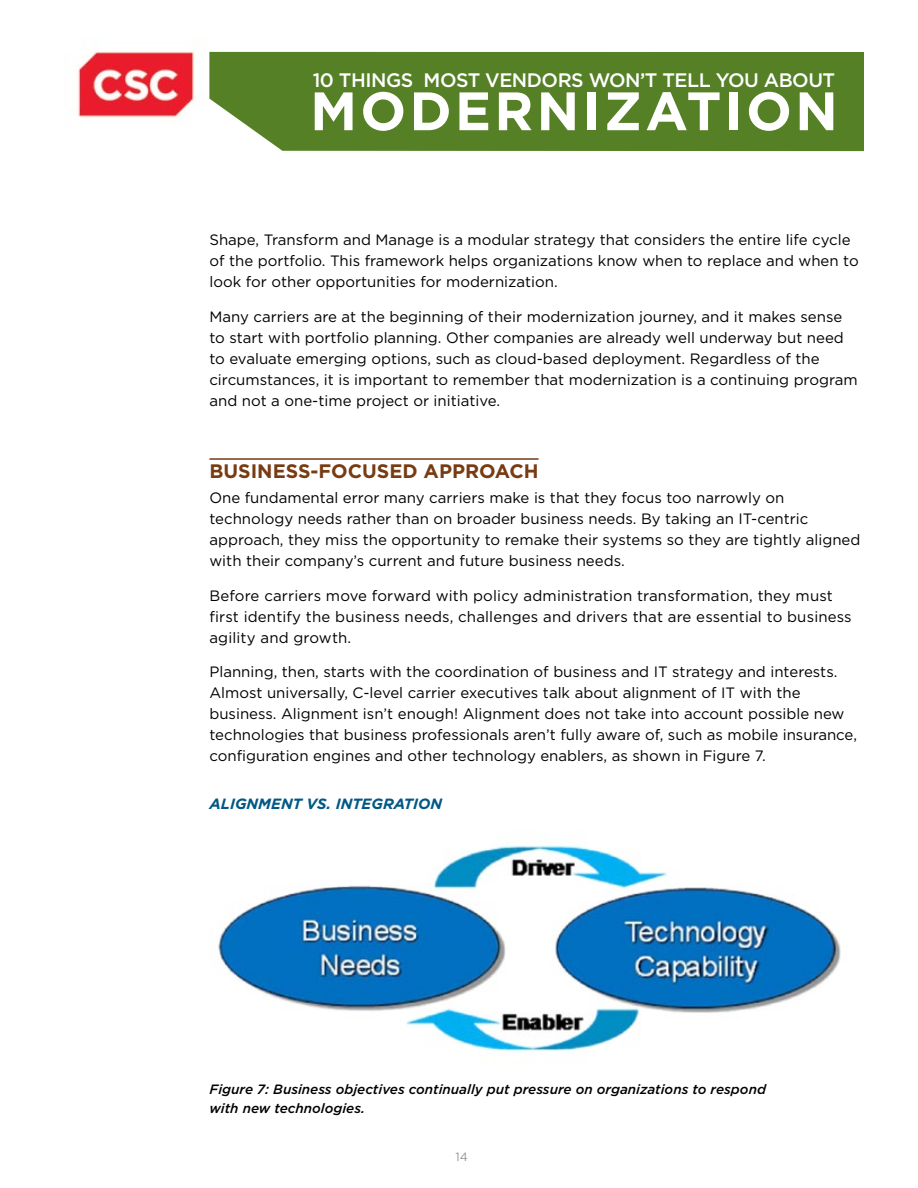
<style>
.page{position:relative;width:918px;height:1188px;background:#fff}
.page>*{position:absolute;margin:0;border:0;box-sizing:border-box;transform-origin:0 0}
.t1{font:700 54px "Gotham";letter-spacing:.06em;color:#fff}
.t2{font:500 19.5px "Gotham";letter-spacing:-.025em;color:#fff}
.subhead{font:700 19.5px "Gotham";color:#783b12}
.BODY_text{font:15px/21px "Gotham";color:#000}
.BODY_text-2{font:italic 700 14.85px "Gotham";color:#005884}
.Figure{font:italic 500 13.5px/18.9px "Gotham";color:#000}
.t3{font:12px "Gotham";color:#939598}
</style>
<div class="page">
<img style="left:77px;top:51px;width:118px;height:67px">
<div style="left:209px;top:52px;width:655px;height:99px;background:#558025"></div>
<hr style="left:209px;top:458px;width:330px;height:2px;background:#783b12">
<img style="left:218px;top:845px;width:623px;height:207px">
<h2 class="t2" style="left:313px;top:67px;width:524px">10 THINGS MOST VENDORS WON’T TELL YOU ABOUT</h2>
<h1 class="t1" style="left:310px;top:75px;width:529px">MODERNIZATION</h1>
<p class="BODY_text" style="left:209px;top:229px;width:651px">Shape, Transform and Manage is a modular strategy that considers the entire life cycle of the portfolio. This framework helps organizations know when to replace and when to look for other opportunities for modernization.</p>
<p class="BODY_text" style="left:209px;top:306px;width:650px">Many carriers are at the beginning of their modernization journey, and it makes sense to start with portfolio planning. Other companies are already well underway but need to evaluate emerging options, such as cloud-based deployment. Regardless of the circumstances, it is important to remember that modernization is a continuing program and not a one-time project or initiative.</p>
<p class="subhead" style="left:209px;top:458px;width:331px">BUSINESS-FOCUSED APPROACH</p>
<p class="BODY_text" style="left:209px;top:487px;width:653px">One fundamental error many carriers make is that they focus too narrowly on technology needs rather than on broader business needs. By taking an IT-centric approach, they miss the opportunity to remake their systems so they are tightly aligned with their company’s current and future business needs.</p>
<p class="BODY_text" style="left:209px;top:585px;width:644px">Before carriers move forward with policy administration transformation, they must first identify the business needs, challenges and drivers that are essential to business agility and growth.</p>
<p class="BODY_text" style="left:209px;top:661px;width:649px">Planning, then, starts with the coordination of business and IT strategy and interests.<br>Almost universally, C-level carrier executives talk about alignment of IT with the business. Alignment isn’t enough! Alignment does not take into account possible new technologies that business professionals aren’t fully aware of, such as mobile insurance, configuration engines and other technology enablers, as shown in Figure 7.</p>
<p class="BODY_text-2" style="left:209px;top:794px;width:234px">ALIGNMENT VS. INTEGRATION</p>
<p class="Figure" style="left:209px;top:1079px;width:558px">Figure 7: Business objectives continually put pressure on organizations to respond with new technologies.</p>
<p class="t3" style="left:456px;top:1149px;width:14px">14</p>
</div>
